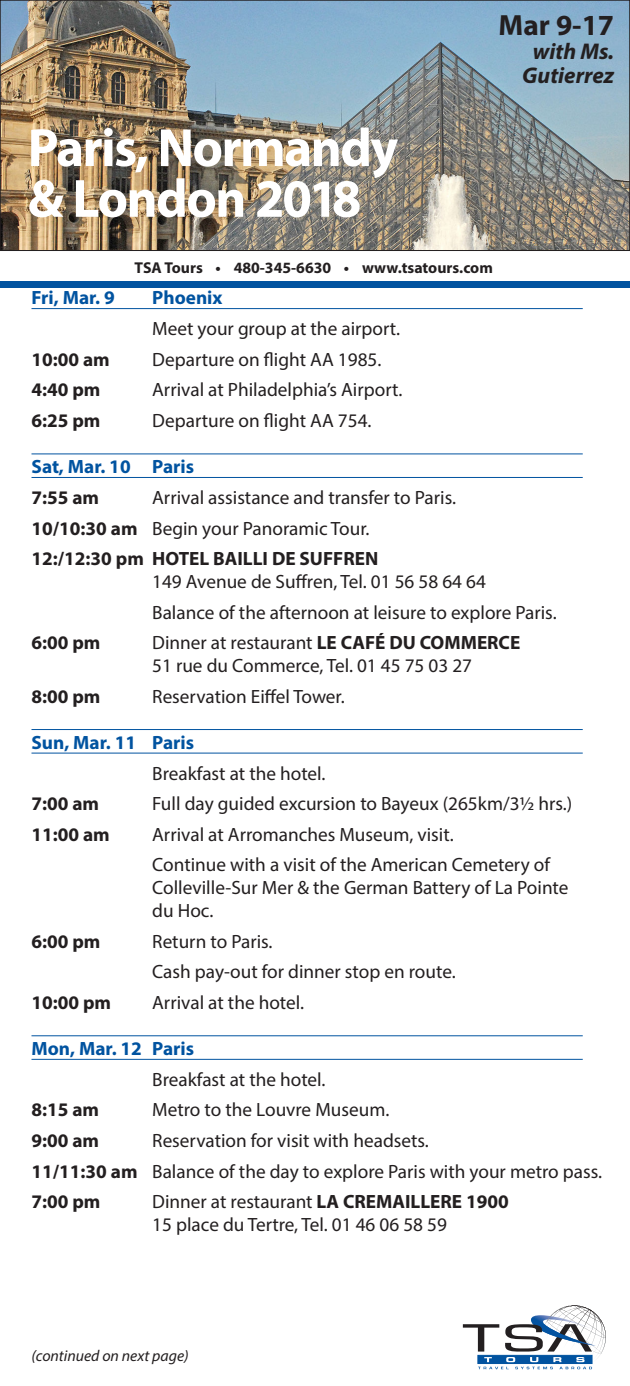
<style>
.page{position:relative;width:630px;height:1386px;background:#fff}
.page>*{position:absolute;margin:0;border:0;box-sizing:border-box;transform-origin:0 0}
.t1{font:700 54.25px/50.8px "Myriad Pro";letter-spacing:-.03em;color:#fff}
.t2{font:700 29.22px "Myriad Pro";color:#231f20}
.t3{font:italic 700 22.75px/24.5px "Myriad Pro";color:#231f20;text-align:center}
.BODY{font:19.25px/22.8px "Myriad Pro";color:#231f20}
.BODY-2{font:700 19.25px "Myriad Pro";color:#231f20}
.DAY_LOCATION{font:700 19.25px "Myriad Pro";color:#0153a0}
.t4{font:700 15.75px "Myriad Pro";color:#231f20}
.BODY-3{font:italic 15.75px "Myriad Pro";color:#231f20}
.s1{font-weight:700}
</style>
<div class="page">
<img style="left:2px;top:2px;width:626px;height:247px">
<div style="left:0;top:0;width:630px;height:251px;border:1px solid #231f20"></div>
<div style="left:0;top:281px;width:630px;height:7px;background:#0153a0"></div>
<svg style="left:463px;top:1305px;width:143px;height:64px"></svg>
<hr style="left:32px;top:308px;width:551px;height:1px;background:#0153a0">
<hr style="left:32px;top:453px;width:551px;height:1px;background:#0153a0">
<hr style="left:32px;top:477px;width:551px;height:1px;background:#0153a0">
<hr style="left:32px;top:729px;width:551px;height:1px;background:#0153a0">
<hr style="left:32px;top:753px;width:551px;height:1px;background:#0153a0">
<hr style="left:32px;top:1035px;width:551px;height:1px;background:#0153a0">
<hr style="left:32px;top:1059px;width:551px;height:1px;background:#0153a0">
<h1 class="t1" style="left:28px;top:121px;width:372px">Paris, Normandy &amp; London 2018</h1>
<h2 class="t2" style="left:499px;top:6px;width:117px">Mar 9-17</h2>
<p class="t3" style="left:522px;top:38px;width:94px">with Ms.<br>Gutierrez</p>
<p class="t4" style="left:135px;top:257px;width:360px">TSA Tours • 480-345-6630 • www.tsatours.com</p>
<p class="DAY_LOCATION" style="left:32px;top:285px;width:85px">Fri, Mar. 9</p>
<p class="DAY_LOCATION" style="left:152px;top:285px;width:72px">Phoenix</p>
<p class="BODY" style="left:152px;top:317px;width:249px">Meet your group at the airport.</p>
<p class="BODY-2" style="left:32px;top:347px;width:80px">10:00 am</p>
<p class="BODY" style="left:152px;top:347px;width:231px">Departure on flight AA 1985.</p>
<p class="BODY-2" style="left:32px;top:377px;width:71px">4:40 pm</p>
<p class="BODY" style="left:152px;top:378px;width:252px">Arrival at Philadelphia’s Airport.</p>
<p class="BODY-2" style="left:32px;top:408px;width:71px">6:25 pm</p>
<p class="BODY" style="left:152px;top:409px;width:221px">Departure on flight AA 754.</p>
<p class="DAY_LOCATION" style="left:32px;top:454px;width:164px">Sat, Mar. 10 Paris</p>
<p class="BODY-2" style="left:32px;top:485px;width:69px">7:55 am</p>
<p class="BODY" style="left:152px;top:486px;width:305px">Arrival assistance and transfer to Paris.</p>
<p class="BODY" style="left:32px;top:516px;width:340px"><span class="s1">10/10:30 am</span> Begin your Panoramic Tour.</p>
<p class="BODY" style="left:152px;top:547px;width:335px;text-indent:-121px"><span class="s1">12:/12:30 pm HOTEL BAILLI DE SUFFREN<br></span>149 Avenue de Suffren, Tel. 01 56 58 64 64</p>
<p class="BODY" style="left:152px;top:600px;width:406px">Balance of the afternoon at leisure to explore Paris.</p>
<p class="BODY-2" style="left:32px;top:630px;width:71px">6:00 pm</p>
<p class="BODY" style="left:152px;top:631px;width:370px">Dinner at restaurant <span class="s1">LE CAFÉ DU COMMERCE<br></span>51 rue du Commerce, Tel. 01 45 75 03 27</p>
<p class="BODY-2" style="left:32px;top:683px;width:71px">8:00 pm</p>
<p class="BODY" style="left:152px;top:684px;width:194px">Reservation Eiffel Tower.</p>
<p class="DAY_LOCATION" style="left:32px;top:730px;width:164px">Sun, Mar. 11 Paris</p>
<p class="BODY" style="left:152px;top:761px;width:175px">Breakfast at the hotel.</p>
<p class="BODY-2" style="left:32px;top:791px;width:69px">7:00 am</p>
<p class="BODY" style="left:152px;top:792px;width:422px">Full day guided excursion to Bayeux (265km/3½ hrs.)</p>
<p class="BODY-2" style="left:32px;top:822px;width:80px">11:00 am</p>
<p class="BODY" style="left:152px;top:823px;width:303px">Arrival at Arromanches Museum, visit.</p>
<p class="BODY" style="left:152px;top:853px;width:418px">Continue with a visit of the American Cemetery of<br>Colleville-Sur Mer &amp; the German Battery of La Pointe du Hoc.</p>
<p class="BODY-2" style="left:32px;top:928px;width:71px">6:00 pm</p>
<p class="BODY" style="left:152px;top:929px;width:122px">Return to Paris.</p>
<p class="BODY" style="left:152px;top:960px;width:305px">Cash pay-out for dinner stop en route.</p>
<p class="BODY-2" style="left:32px;top:990px;width:81px">10:00 pm</p>
<p class="BODY" style="left:152px;top:991px;width:153px">Arrival at the hotel.</p>
<p class="DAY_LOCATION" style="left:32px;top:1036px;width:164px">Mon, Mar. 12 Paris</p>
<p class="BODY" style="left:152px;top:1068px;width:175px">Breakfast at the hotel.</p>
<p class="BODY-2" style="left:32px;top:1097px;width:69px">8:15 am</p>
<p class="BODY" style="left:152px;top:1098px;width:239px">Metro to the Louvre Museum.</p>
<p class="BODY-2" style="left:32px;top:1128px;width:69px">9:00 am</p>
<p class="BODY" style="left:152px;top:1129px;width:278px">Reservation for visit with headsets.</p>
<p class="BODY" style="left:32px;top:1159px;width:572px"><span class="s1">11/11:30 am</span> Balance of the day to explore Paris with your metro pass.</p>
<p class="BODY-2" style="left:32px;top:1189px;width:71px">7:00 pm</p>
<p class="BODY" style="left:152px;top:1190px;width:358px">Dinner at restaurant <span class="s1">LA CREMAILLERE 1900<br></span>15 place du Tertre, Tel. 01 46 06 58 59</p>
<p class="BODY-3" style="left:32px;top:1346px;width:159px">(continued on next page)</p>
</div>
